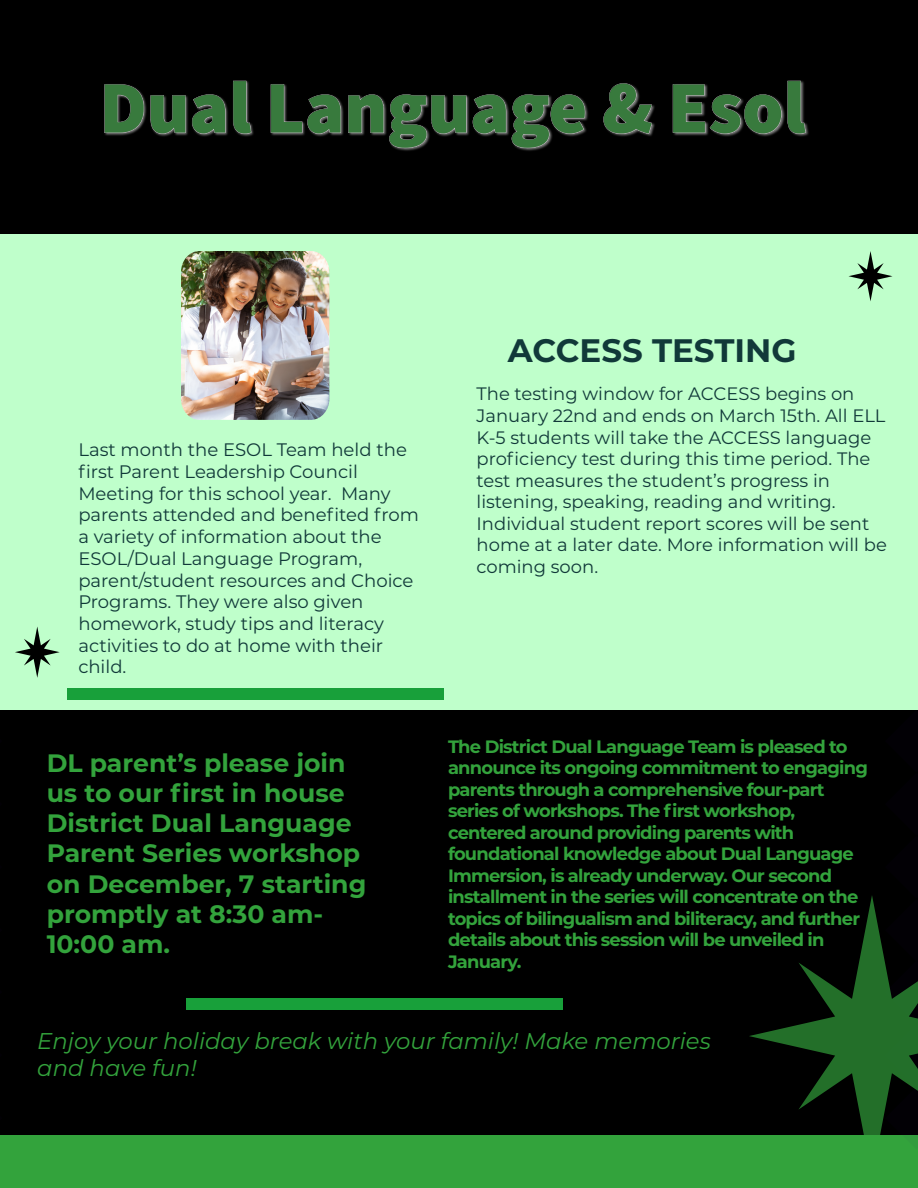
<style>
.page{position:relative;width:918px;height:1188px;background:#33a33c}
.page>*{position:absolute;margin:0;border:0;box-sizing:border-box;transform-origin:0 0}
.t1{font:900 73.8px "Source Sans 3";color:#387a3d}
.t2{font:700 32.55px "Montserrat";color:#113939}
.t3{font:700 25.2px/30.2px "Montserrat";color:#33a33c}
.t4{font:italic 22.8px/27.3px "Montserrat";color:#33a33c}
.t5{font:18.15px/21.8px "Montserrat";color:#113939}
.t6{font:18px/21.6px "Montserrat";color:#113939}
.t7{font:700 17.85px/21.5px "Montserrat";letter-spacing:-.045em;color:#33a33c}
</style>
<div class="page">
<div style="left:0;top:710px;width:918px;height:425px;background:#000"></div>
<div style="left:0;top:234px;width:918px;height:476px;background:#bfffcb"></div>
<div style="left:0;top:0;width:918px;height:234px;background:#000"></div>
<img style="left:181px;top:251px;width:148px;height:169px">
<div style="left:67px;top:688px;width:377px;height:12px;background:#18a03a"></div>
<div style="left:186px;top:998px;width:377px;height:12px;background:#18a03a"></div>
<svg style="left:15px;top:627px;width:45px;height:51px"></svg>
<svg style="left:848px;top:251px;width:45px;height:50px"></svg>
<svg style="left:749px;top:896px;width:169px;height:239px"></svg>
<svg style="left:104px;top:81px;width:702px;height:67px"></svg>
<h1 class="t1" style="left:100px;top:59px;width:707px">Dual Language &amp; Esol</h1>
<p class="t5" style="left:78px;top:438px;width:342px">Last month the ESOL Team held the first Parent Leadership Council<br>Meeting for this school year. Many parents attended and benefited from a variety of information about the<br>ESOL/Dual Language Program, parent/student resources and Choice<br>Programs. They were also given homework, study tips and literacy activities to do at home with their child.</p>
<h3 class="t3" style="left:47px;top:746px;width:321px">DL parent’s please join us to our first in house<br>District Dual Language<br>Parent Series workshop on December, 7 starting promptly at 8:30 am-<br>10:00 am.</h3>
<h2 class="t2" style="left:508px;top:327px;width:290px">ACCESS TESTING</h2>
<p class="t6" style="left:477px;top:383px;width:412px">The testing window for ACCESS begins on January 22nd and ends on March 15th. All ELL K-5 students will take the ACCESS language proficiency test during this time period. The test measures the student’s progress in listening, speaking, reading and writing.<br>Individual student report scores will be sent home at a later date. More information will be coming soon.</p>
<p class="t7" style="left:448px;top:735px;width:421px">The District Dual Language Team is pleased to announce its ongoing commitment to engaging parents through a comprehensive four-part series of workshops. The first workshop, centered around providing parents with foundational knowledge about Dual Language Immersion, is already underway. Our second installment in the series will concentrate on the topics of bilingualism and biliteracy, and further details about this session will be unveiled in January.</p>
<p class="t4" style="left:37px;top:1026px;width:675px">Enjoy your holiday break with your family! Make memories and have fun!</p>
</div>
